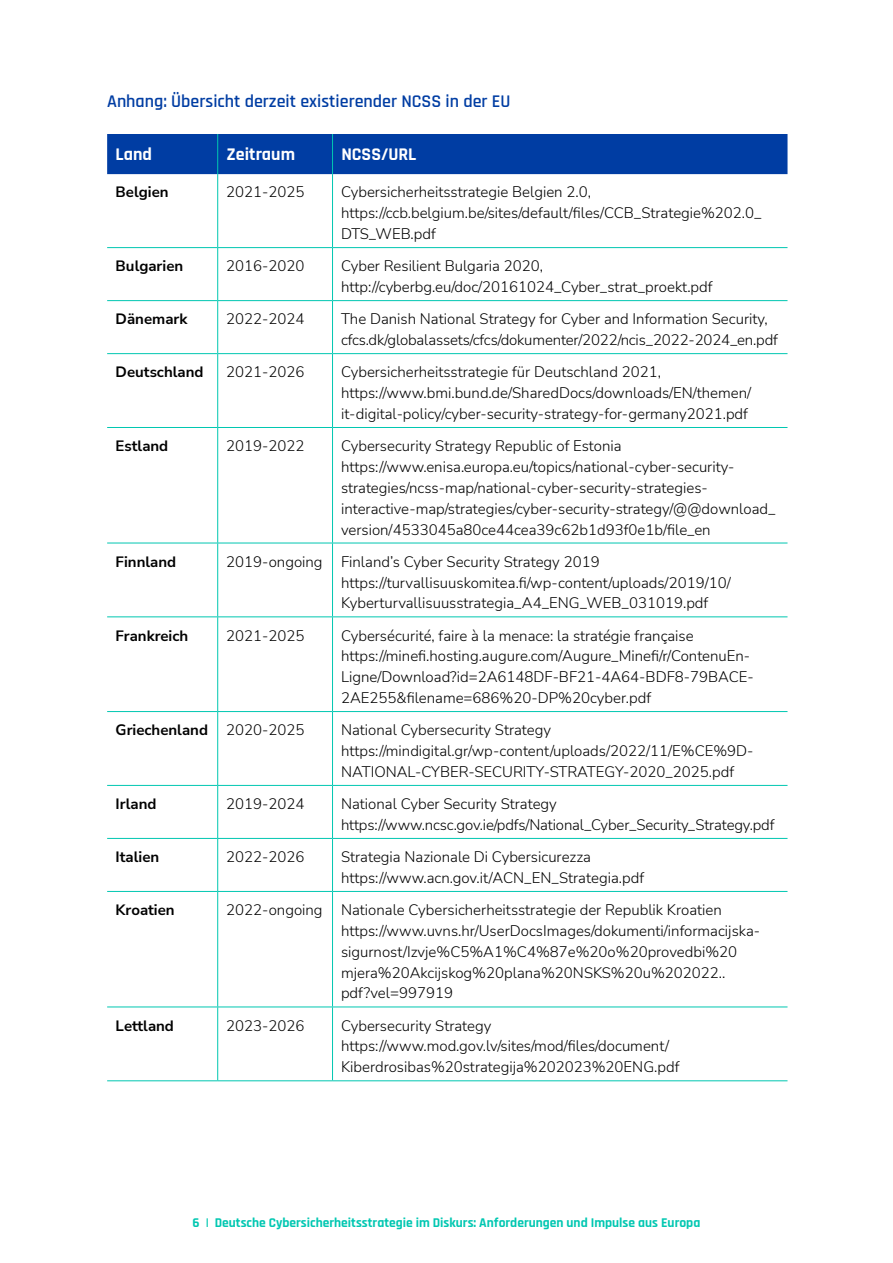
<style>
.page{position:relative;width:893px;height:1263px;background:#fff}
.page>*{position:absolute;margin:0;border:0;box-sizing:border-box;transform-origin:0 0}
.VDI_TZ_Zwischenübers{font:600 18px "Rajdhani";color:#003da3}
.t1{font:700 18px "Rajdhani";color:#fff}
.VDI_TZ_Tabelle_Hervo{font:300 15px/20.9px "Nunito Sans";color:#000}
.VDI_TZ_Body{font:700 15px "Nunito Sans";color:#000}
.t2{font:700 13.5px "Rajdhani";color:#00c7b1}
</style>
<div class="page">
<div style="left:107px;top:134px;width:680px;height:40px;background:#003da3"></div>
<hr style="left:217px;top:134px;width:1px;height:40px;background:#00c7b1">
<hr style="left:332px;top:134px;width:1px;height:40px;background:#00c7b1">
<hr style="left:217px;top:174px;width:1px;height:73px;background:#00c7b1">
<hr style="left:332px;top:174px;width:1px;height:73px;background:#00c7b1">
<hr style="left:107px;top:247px;width:111px;height:1px;background:#00c7b1">
<hr style="left:218px;top:247px;width:115px;height:1px;background:#00c7b1">
<hr style="left:217px;top:248px;width:1px;height:52px;background:#00c7b1">
<hr style="left:333px;top:247px;width:454px;height:1px;background:#00c7b1">
<hr style="left:332px;top:248px;width:1px;height:52px;background:#00c7b1">
<hr style="left:107px;top:300px;width:111px;height:1px;background:#00c7b1">
<hr style="left:218px;top:300px;width:115px;height:1px;background:#00c7b1">
<hr style="left:217px;top:301px;width:1px;height:52px;background:#00c7b1">
<hr style="left:333px;top:300px;width:454px;height:1px;background:#00c7b1">
<hr style="left:332px;top:301px;width:1px;height:52px;background:#00c7b1">
<hr style="left:107px;top:353px;width:111px;height:1px;background:#00c7b1">
<hr style="left:218px;top:353px;width:115px;height:1px;background:#00c7b1">
<hr style="left:217px;top:354px;width:1px;height:73px;background:#00c7b1">
<hr style="left:333px;top:353px;width:454px;height:1px;background:#00c7b1">
<hr style="left:332px;top:354px;width:1px;height:73px;background:#00c7b1">
<hr style="left:107px;top:427px;width:111px;height:1px;background:#00c7b1">
<hr style="left:218px;top:427px;width:115px;height:1px;background:#00c7b1">
<hr style="left:217px;top:428px;width:1px;height:115px;background:#00c7b1">
<hr style="left:333px;top:427px;width:454px;height:1px;background:#00c7b1">
<hr style="left:332px;top:428px;width:1px;height:115px;background:#00c7b1">
<hr style="left:107px;top:543px;width:111px;height:1px;background:#00c7b1">
<hr style="left:218px;top:543px;width:115px;height:1px;background:#00c7b1">
<hr style="left:217px;top:543px;width:1px;height:73px;background:#00c7b1">
<hr style="left:333px;top:543px;width:454px;height:1px;background:#00c7b1">
<hr style="left:332px;top:543px;width:1px;height:73px;background:#00c7b1">
<hr style="left:107px;top:616px;width:111px;height:1px;background:#00c7b1">
<hr style="left:218px;top:616px;width:115px;height:1px;background:#00c7b1">
<hr style="left:217px;top:617px;width:1px;height:94px;background:#00c7b1">
<hr style="left:333px;top:616px;width:454px;height:1px;background:#00c7b1">
<hr style="left:332px;top:617px;width:1px;height:94px;background:#00c7b1">
<hr style="left:107px;top:711px;width:111px;height:1px;background:#00c7b1">
<hr style="left:218px;top:711px;width:115px;height:1px;background:#00c7b1">
<hr style="left:217px;top:712px;width:1px;height:73px;background:#00c7b1">
<hr style="left:333px;top:711px;width:454px;height:1px;background:#00c7b1">
<hr style="left:332px;top:712px;width:1px;height:73px;background:#00c7b1">
<hr style="left:107px;top:785px;width:111px;height:1px;background:#00c7b1">
<hr style="left:218px;top:785px;width:115px;height:1px;background:#00c7b1">
<hr style="left:217px;top:786px;width:1px;height:52px;background:#00c7b1">
<hr style="left:333px;top:785px;width:454px;height:1px;background:#00c7b1">
<hr style="left:332px;top:786px;width:1px;height:52px;background:#00c7b1">
<hr style="left:107px;top:838px;width:111px;height:1px;background:#00c7b1">
<hr style="left:218px;top:838px;width:115px;height:1px;background:#00c7b1">
<hr style="left:217px;top:839px;width:1px;height:52px;background:#00c7b1">
<hr style="left:333px;top:838px;width:454px;height:1px;background:#00c7b1">
<hr style="left:332px;top:839px;width:1px;height:52px;background:#00c7b1">
<hr style="left:107px;top:891px;width:111px;height:1px;background:#00c7b1">
<hr style="left:218px;top:891px;width:115px;height:1px;background:#00c7b1">
<hr style="left:217px;top:892px;width:1px;height:114px;background:#00c7b1">
<hr style="left:333px;top:891px;width:454px;height:1px;background:#00c7b1">
<hr style="left:332px;top:892px;width:1px;height:114px;background:#00c7b1">
<hr style="left:107px;top:1006px;width:111px;height:1px;background:#00c7b1">
<hr style="left:218px;top:1006px;width:115px;height:1px;background:#00c7b1">
<hr style="left:217px;top:1007px;width:1px;height:73px;background:#00c7b1">
<hr style="left:333px;top:1006px;width:454px;height:1px;background:#00c7b1">
<hr style="left:332px;top:1007px;width:1px;height:73px;background:#00c7b1">
<hr style="left:107px;top:1080px;width:111px;height:1px;background:#00c7b1">
<hr style="left:218px;top:1080px;width:115px;height:1px;background:#00c7b1">
<hr style="left:333px;top:1080px;width:454px;height:1px;background:#00c7b1">
<p class="VDI_TZ_Zwischenübers" style="left:107px;top:91px;width:405px">Anhang: Übersicht derzeit existierender NCSS in der EU</p>
<p class="t1" style="left:116px;top:143px;width:38px">Land</p>
<p class="t1" style="left:227px;top:143px;width:70px">Zeitraum</p>
<p class="t1" style="left:341px;top:143px;width:76px">NCSS/URL</p>
<p class="VDI_TZ_Body" style="left:116px;top:182px;width:54px">Belgien</p>
<p class="VDI_TZ_Tabelle_Hervo" style="left:226px;top:181px;width:80px">2021-2025</p>
<p class="VDI_TZ_Tabelle_Hervo" style="left:341px;top:181px;width:251px">Cybersicherheitsstrategie Belgien 2.0,</p>
<p class="VDI_TZ_Tabelle_Hervo" style="left:341px;top:202px;width:422px">https://ccb.belgium.be/sites/default/files/CCB_Strategie%202.0_<br>DTS_WEB.pdf</p>
<p class="VDI_TZ_Body" style="left:116px;top:255px;width:69px">Bulgarien</p>
<p class="VDI_TZ_Tabelle_Hervo" style="left:226px;top:255px;width:80px">2016-2020</p>
<p class="VDI_TZ_Tabelle_Hervo" style="left:341px;top:255px;width:204px">Cyber Resilient Bulgaria 2020,</p>
<p class="VDI_TZ_Tabelle_Hervo" style="left:341px;top:276px;width:373px">http://cyberbg.eu/doc/20161024_Cyber_strat_proekt.pdf</p>
<p class="VDI_TZ_Body" style="left:116px;top:308px;width:73px">Dänemark</p>
<p class="VDI_TZ_Tabelle_Hervo" style="left:226px;top:308px;width:80px">2022-2024</p>
<p class="VDI_TZ_Tabelle_Hervo" style="left:341px;top:308px;width:428px">The Danish National Strategy for Cyber and Information Security,</p>
<p class="VDI_TZ_Tabelle_Hervo" style="left:341px;top:329px;width:438px">cfcs.dk/globalassets/cfcs/dokumenter/2022/ncis_2022-2024_en.pdf</p>
<p class="VDI_TZ_Body" style="left:116px;top:361px;width:89px">Deutschland</p>
<p class="VDI_TZ_Tabelle_Hervo" style="left:226px;top:361px;width:80px">2021-2026</p>
<p class="VDI_TZ_Tabelle_Hervo" style="left:341px;top:361px;width:321px">Cybersicherheitsstrategie für Deutschland 2021,</p>
<p class="VDI_TZ_Tabelle_Hervo" style="left:341px;top:382px;width:412px">https://www.bmi.bund.de/SharedDocs/downloads/EN/themen/ it-digital-policy/cyber-security-strategy-for-germany2021.pdf</p>
<p class="VDI_TZ_Body" style="left:116px;top:435px;width:54px">Estland</p>
<p class="VDI_TZ_Tabelle_Hervo" style="left:226px;top:435px;width:80px">2019-2022</p>
<p class="VDI_TZ_Tabelle_Hervo" style="left:341px;top:435px;width:282px">Cybersecurity Strategy Republic of Estonia</p>
<p class="VDI_TZ_Tabelle_Hervo" style="left:341px;top:456px;width:436px">https://www.enisa.europa.eu/topics/national-cyber-security&shy;strategies/ncss-map/national-cyber-security-strategies&shy;interactive-map/strategies/cyber-security-strategy/@@download_ version/4533045a80ce44cea39c62b1d93f0e1b/file_en</p>
<p class="VDI_TZ_Body" style="left:116px;top:551px;width:62px">Finnland</p>
<p class="VDI_TZ_Tabelle_Hervo" style="left:226px;top:550px;width:98px">2019-ongoing</p>
<p class="VDI_TZ_Tabelle_Hervo" style="left:341px;top:550px;width:260px">Finland’s Cyber Security Strategy 2019</p>
<p class="VDI_TZ_Tabelle_Hervo" style="left:341px;top:571px;width:391px">https://turvallisuuskomitea.fi/wp-content/uploads/2019/10/<br>Kyberturvallisuusstrategia_A4_ENG_WEB_031019.pdf</p>
<p class="VDI_TZ_Body" style="left:116px;top:625px;width:74px">Frankreich</p>
<p class="VDI_TZ_Tabelle_Hervo" style="left:226px;top:624px;width:80px">2021-2025</p>
<p class="VDI_TZ_Tabelle_Hervo" style="left:341px;top:624px;width:354px">Cybersécurité, faire à la menace: la stratégie française</p>
<p class="VDI_TZ_Tabelle_Hervo" style="left:341px;top:645px;width:414px">https://minefi.hosting.augure.com/Augure_Minefi/r/ContenuEn-<br>Ligne/Download?id=2A6148DF-BF21-4A64-BDF8-79BACE-<br>2AE255&amp;filename=686%20-DP%20cyber.pdf</p>
<p class="VDI_TZ_Body" style="left:116px;top:719px;width:94px">Griechenland</p>
<p class="VDI_TZ_Tabelle_Hervo" style="left:226px;top:719px;width:80px">2020-2025</p>
<p class="VDI_TZ_Tabelle_Hervo" style="left:341px;top:719px;width:212px">National Cybersecurity Strategy</p>
<p class="VDI_TZ_Tabelle_Hervo" style="left:341px;top:740px;width:414px">https://mindigital.gr/wp-content/uploads/2022/11/E%CE%9D-<br>NATIONAL-CYBER-SECURITY-STRATEGY-2020_2025.pdf</p>
<p class="VDI_TZ_Body" style="left:116px;top:793px;width:42px">Irland</p>
<p class="VDI_TZ_Tabelle_Hervo" style="left:226px;top:793px;width:80px">2019-2024</p>
<p class="VDI_TZ_Tabelle_Hervo" style="left:341px;top:793px;width:217px">National Cyber Security Strategy</p>
<p class="VDI_TZ_Tabelle_Hervo" style="left:341px;top:814px;width:435px">https://www.ncsc.gov.ie/pdfs/National_Cyber_Security_Strategy.pdf</p>
<p class="VDI_TZ_Body" style="left:116px;top:846px;width:45px">Italien</p>
<p class="VDI_TZ_Tabelle_Hervo" style="left:226px;top:846px;width:80px">2022-2026</p>
<p class="VDI_TZ_Tabelle_Hervo" style="left:341px;top:846px;width:305px">Strategia Nazionale Di Cybersicurezza https://www.acn.gov.it/ACN_EN_Strategia.pdf</p>
<p class="VDI_TZ_Body" style="left:116px;top:899px;width:61px">Kroatien</p>
<p class="VDI_TZ_Tabelle_Hervo" style="left:226px;top:899px;width:98px">2022-ongoing</p>
<p class="VDI_TZ_Tabelle_Hervo" style="left:341px;top:899px;width:382px">Nationale Cybersicherheitsstrategie der Republik Kroatien</p>
<p class="VDI_TZ_Tabelle_Hervo" style="left:341px;top:920px;width:421px">https://www.uvns.hr/UserDocsImages/dokumenti/informacijska&shy;sigurnost/Izvje%C5%A1%C4%87e%20o%20provedbi%20 mjera%20Akcijskog%20plana%20NSKS%20u%202022.. pdf?vel=997919</p>
<p class="VDI_TZ_Body" style="left:116px;top:1015px;width:60px">Lettland</p>
<p class="VDI_TZ_Tabelle_Hervo" style="left:226px;top:1014px;width:80px">2023-2026</p>
<p class="VDI_TZ_Tabelle_Hervo" style="left:341px;top:1014px;width:152px">Cybersecurity Strategy</p>
<p class="VDI_TZ_Tabelle_Hervo" style="left:341px;top:1035px;width:340px">https://www.mod.gov.lv/sites/mod/files/document/<br>Kiberdrosibas%20strategija%202023%20ENG.pdf</p>
<p class="t2" style="left:193px;top:1214px;width:509px">6 | Deutsche Cybersicherheitsstrategie im Diskurs: Anforderungen und Impulse aus Europa</p>
</div>
